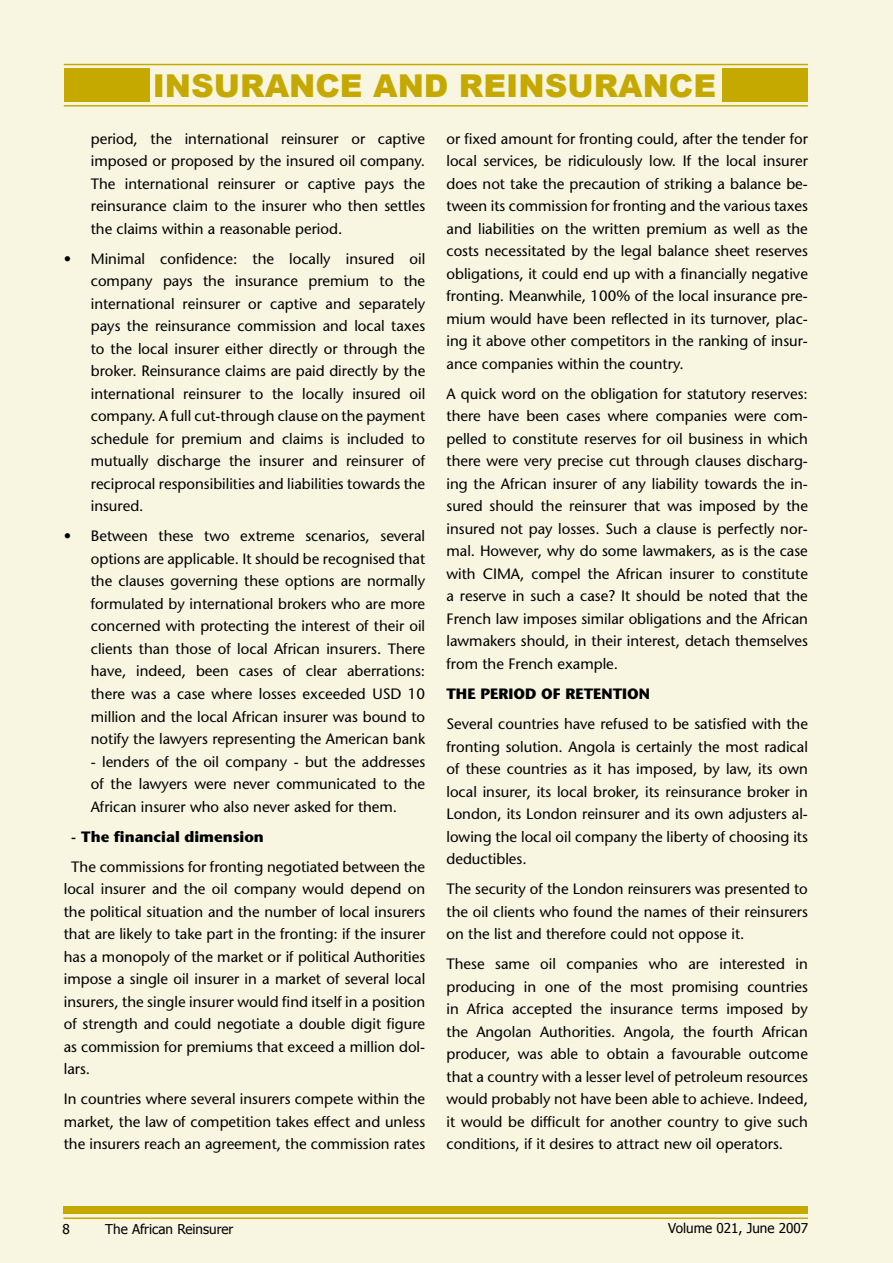
<style>
.page{position:relative;width:893px;height:1263px;background:#f8f5e1}
.page>*{position:absolute;margin:0;border:0;box-sizing:border-box;transform-origin:0 0}
.t1{font:900 31.5px "Arial";color:#c5a901}
.t2{font:15px/22.5px "Stone Sans";color:#000;text-align:justify}
.t3{font:700 15px "Stone Sans";color:#000}
.t4{font:13.5px "Tahoma";color:#000}
</style>
<div class="page">
<div style="left:63px;top:1207px;width:745px;height:7px;background:#c5a901"></div>
<hr style="left:63px;top:1217px;width:745px;height:2px;background:#c5a901">
<hr style="left:64px;top:105px;width:744px;height:2px;background:#c5a901">
<hr style="left:64px;top:64px;width:744px;height:1px;background:#c5a901">
<div style="left:64px;top:68px;width:86px;height:34px;background:#c5a901"></div>
<div style="left:723px;top:68px;width:85px;height:34px;background:#c5a901"></div>
<h1 class="t1" style="left:153px;top:68px;width:565px">INSURANCE AND REINSURANCE</h1>
<p class="t2" style="left:91px;top:127px;width:336px">period, the international reinsurer or captive imposed or proposed by the insured oil company.<br>The international reinsurer or captive pays the reinsurance claim to the insurer who then settles the claims within a reasonable period.</p>
<p class="t2" style="left:91px;top:247px;width:336px">Minimal confidence: the locally insured oil company pays the insurance premium to the international reinsurer or captive and separately pays the reinsurance commission and local taxes to the local insurer either directly or through the broker. Reinsurance claims are paid directly by the international reinsurer to the locally insured oil company. A full cut-through clause on the payment schedule for premium and claims is included to mutually discharge the insurer and reinsurer of reciprocal responsibilities and liabilities towards the insured.</p>
<p class="t2" style="left:91px;top:525px;width:336px">Between these two extreme scenarios, several options are applicable. It should be recognised that the clauses governing these options are normally formulated by international brokers who are more concerned with protecting the interest of their oil clients than those of local African insurers. There have, indeed, been cases of clear aberrations: there was a case where losses exceeded USD 10 million and the local African insurer was bound to notify the lawyers representing the American bank</p>
<p class="t2" style="left:91px;top:750px;width:336px">- lenders of the oil company - but the addresses of the lawyers were never communicated to the African insurer who also never asked for them.</p>
<p class="t3" style="left:71px;top:827px;width:194px">- The financial dimension</p>
<p class="t2" style="left:64px;top:855px;width:363px;text-indent:8px">The commissions for fronting negotiated between the local insurer and the oil company would depend on the political situation and the number of local insurers that are likely to take part in the fronting: if the insurer has a monopoly of the market or if political Authorities impose a single oil insurer in a market of several local insurers, the single insurer would find itself in a position of strength and could negotiate a double digit figure as commission for premiums that exceed a million dol&shy;lars.</p>
<p class="t2" style="left:64px;top:1087px;width:363px">In countries where several insurers compete within the market, the law of competition takes effect and unless the insurers reach an agreement, the commission rates</p>
<p class="t2" style="left:64px;top:247px;width:9px">•</p>
<p class="t2" style="left:64px;top:525px;width:9px">•</p>
<p class="t2" style="left:446px;top:127px;width:363px">or fixed amount for fronting could, after the tender for local services, be ridiculously low. If the local insurer does not take the precaution of striking a balance be&shy;tween its commission for fronting and the various taxes and liabilities on the written premium as well as the costs necessitated by the legal balance sheet reserves obligations, it could end up with a financially negative fronting. Meanwhile, 100% of the local insurance pre&shy;mium would have been reflected in its turnover, plac&shy;ing it above other competitors in the ranking of insur&shy;ance companies within the country.</p>
<p class="t2" style="left:446px;top:382px;width:363px">A quick word on the obligation for statutory reserves: there have been cases where companies were com&shy;pelled to constitute reserves for oil business in which there were very precise cut through clauses discharg&shy;ing the African insurer of any liability towards the in&shy;sured should the reinsurer that was imposed by the insured not pay losses. Such a clause is perfectly nor&shy;mal. However, why do some lawmakers, as is the case with CIMA, compel the African insurer to constitute a reserve in such a case? It should be noted that the French law imposes similar obligations and the African lawmakers should, in their interest, detach themselves from the French example.</p>
<p class="t3" style="left:446px;top:684px;width:205px">THE PERIOD OF RETENTION</p>
<p class="t2" style="left:446px;top:712px;width:363px">Several countries have refused to be satisfied with the fronting solution. Angola is certainly the most radical of these countries as it has imposed, by law, its own local insurer, its local broker, its reinsurance broker in London, its London reinsurer and its own adjusters al&shy;lowing the local oil company the liberty of choosing its deductibles.</p>
<p class="t2" style="left:446px;top:877px;width:363px">The security of the London reinsurers was presented to the oil clients who found the names of their reinsurers on the list and therefore could not oppose it.</p>
<p class="t2" style="left:446px;top:952px;width:363px">These same oil companies who are interested in producing in one of the most promising countries in Africa accepted the insurance terms imposed by the Angolan Authorities. Angola, the fourth African producer, was able to obtain a favourable outcome that a country with a lesser level of petroleum resources would probably not have been able to achieve. Indeed, it would be difficult for another country to give such conditions, if it desires to attract new oil operators.</p>
<p class="t4" style="left:105px;top:1220px;width:130px">The African Reinsurer</p>
<p class="t4" style="left:668px;top:1219px;width:141px">Volume 021, June 2007</p>
</div>
